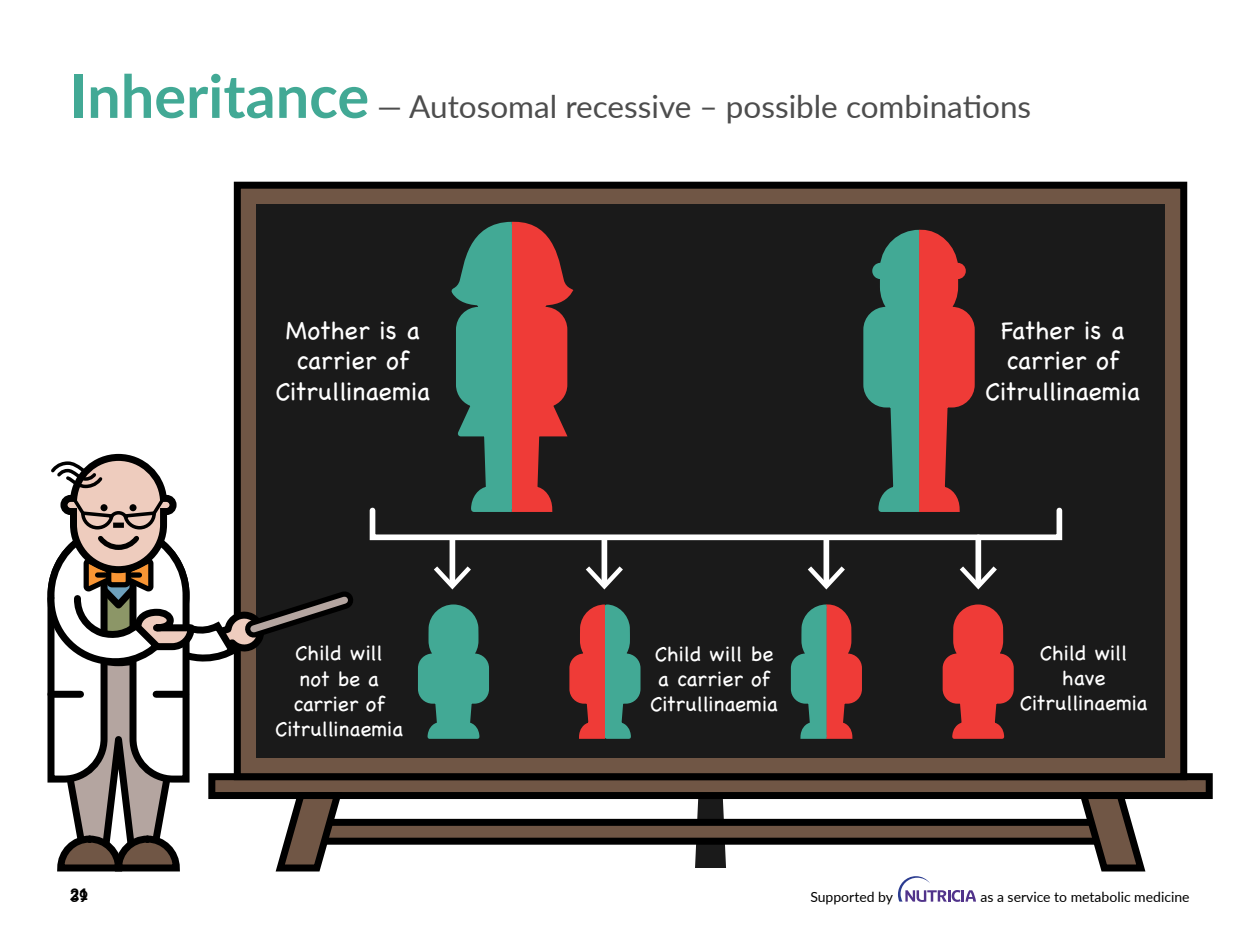
<style>
.page{position:relative;width:1260px;height:945px;background:#fff}
.page>*{position:absolute;margin:0;border:0;box-sizing:border-box;transform-origin:0 0}
.t1{font:31.5px "Lato";color:#4d4d4d}
.t2{font:300 25.55px/30.6px "Chalkboard SE";color:#fff;text-align:center}
.t3{font:300 21px/25.2px "Chalkboard SE";color:#fff;text-align:center}
.t4{font:700 15.75px "Lato";color:#000}
.t5{font:800 15.75px "Lato";color:#000}
.t6{font:14px "Lato";color:#000}
.s1{font-weight:700;font-size:59.5px;color:#42a995}
</style>
<div class="page">
<svg style="left:898px;top:876px;width:78px;height:26px"></svg>
<svg style="left:695px;top:799px;width:31px;height:69px"></svg>
<div style="left:212px;top:777px;width:997px;height:19px;background:#705645"></div>
<div style="left:208px;top:773px;width:1005px;height:26px;border:7px solid #000"></div>
<div style="left:237px;top:185px;width:947px;height:592px;background:#705645"></div>
<div style="left:234px;top:182px;width:953px;height:598px;border:7px solid #000"></div>
<div style="left:256px;top:204px;width:909px;height:554px;background:#1a1a1a"></div>
<div style="left:309px;top:822px;width:803px;height:19px;background:#705645"></div>
<div style="left:305px;top:819px;width:811px;height:26px;border:7px solid #000"></div>
<svg style="left:1075px;top:791px;width:75px;height:81px"></svg>
<div style="left:370px;top:508px;width:692px;height:32px;border:6px solid #fff"></div>
<svg style="left:861px;top:229px;width:117px;height:286px"></svg>
<svg style="left:446px;top:221px;width:131px;height:294px"></svg>
<svg style="left:942px;top:604px;width:72px;height:135px"></svg>
<div style="left:975px;top:537px;width:6px;height:48px;background:#fff"></div>
<svg style="left:960px;top:566px;width:37px;height:23px"></svg>
<div style="left:450px;top:537px;width:5px;height:48px;background:#fff"></div>
<svg style="left:434px;top:566px;width:37px;height:23px"></svg>
<svg style="left:418px;top:604px;width:71px;height:135px"></svg>
<div style="left:824px;top:537px;width:5px;height:48px;background:#fff"></div>
<svg style="left:808px;top:566px;width:37px;height:23px"></svg>
<svg style="left:790px;top:604px;width:72px;height:135px"></svg>
<div style="left:602px;top:537px;width:5px;height:48px;background:#fff"></div>
<svg style="left:586px;top:566px;width:37px;height:23px"></svg>
<svg style="left:569px;top:604px;width:72px;height:135px"></svg>
<svg style="left:47px;top:450px;width:308px;height:422px"></svg>
<div style="left:156px;top:691px;width:30px;height:7px;background:#000"></div>
<div style="left:51px;top:691px;width:30px;height:7px;background:#000"></div>
<h1 class="t1" style="left:70px;top:84px;width:963px"><span class="s1">Inheritance</span> — Autosomal recessive – possible combinations</h1>
<p class="t2" style="left:275px;top:313px;width:157px">Mother is a carrier of<br>Citrullinaemia</p>
<p class="t2" style="left:985px;top:313px;width:157px">Father is a carrier of<br>Citrullinaemia</p>
<p class="t3" style="left:275px;top:639px;width:130px">Child will<br>not be a carrier of<br>Citrullinaemia</p>
<p class="t3" style="left:650px;top:639px;width:130px">Child will be a carrier of<br>Citrullinaemia</p>
<p class="t3" style="left:1020px;top:639px;width:130px">Child will have<br>Citrullinaemia</p>
<p class="t5" style="left:70px;top:882px;width:20px">21</p>
<p class="t6" style="left:980px;top:887px;width:211px">as a service to metabolic medicine</p>
<p class="t4" style="left:70px;top:884px;width:20px">39</p>
<p class="t6" style="left:810px;top:887px;width:84px">Supported by</p>
</div>
